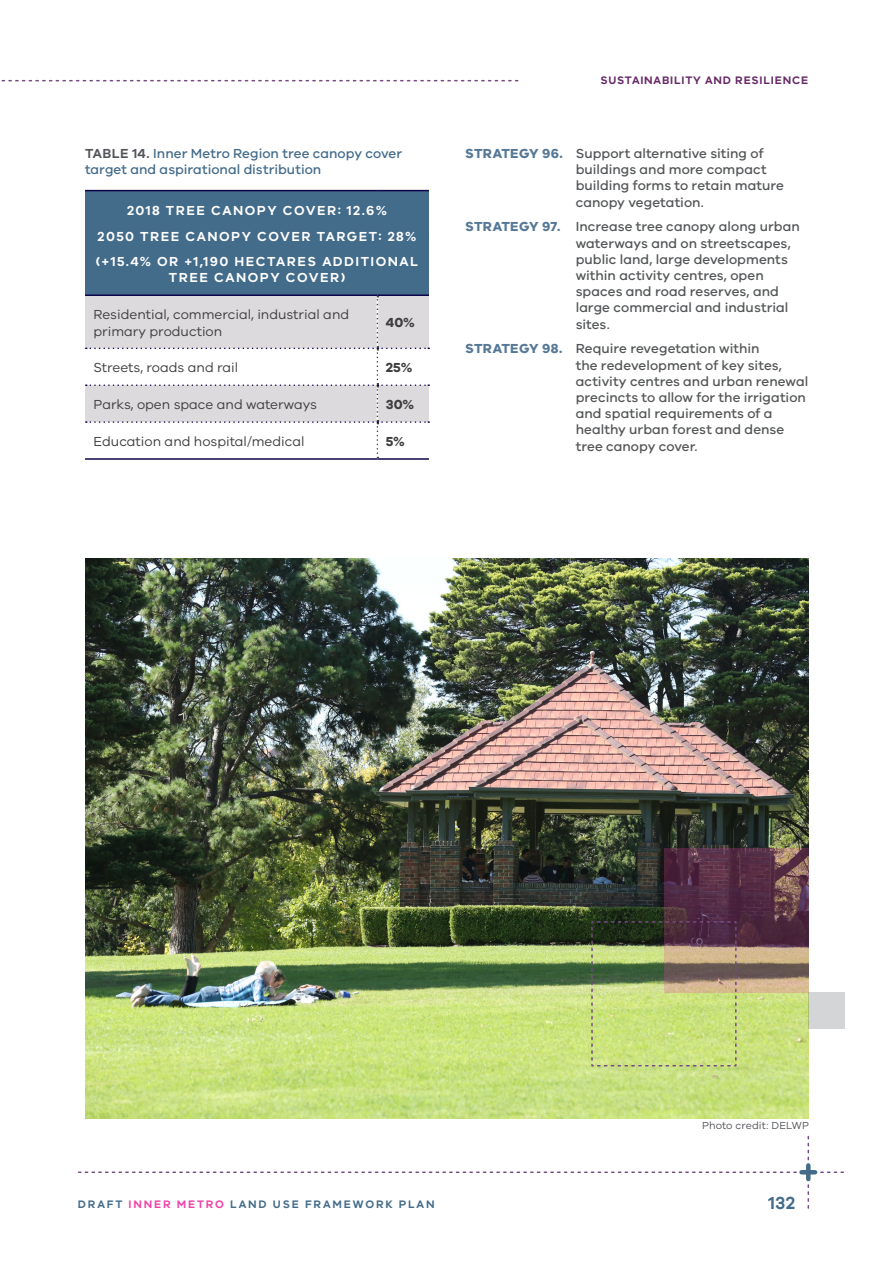
<style>
.page{position:relative;width:893px;height:1263px;background:#fff}
.page>*{position:absolute;margin:0;border:0;box-sizing:border-box;transform-origin:0 0}
.t1{font:600 18px "VIC";color:#436b8a}
.t2{font:500 13.5px/16.2px "VIC";letter-spacing:.005em;color:#545557}
.Body{font:13.5px/16.2px "VIC";color:#3e3e3f}
.Body-2{font:600 13.5px/16.2px "VIC";letter-spacing:.11em;color:#fff}
.t3{font:500 13.5px/16.2px "VIC";letter-spacing:.005em;color:#436b8a}
.Body-3{font:700 13.5px "VIC";color:#3e3e3f}
.t4{font:600 11.25px "VIC";letter-spacing:.16em;color:#436b8a}
.t5{font:600 11.25px "VIC";letter-spacing:.07em;color:#652766}
.Body-4{font:10.5px "VIC";letter-spacing:.01em;color:#54555a}
.s1{font-weight:600;color:#54555a}
.s2{font-weight:700;color:#567896}
.s3{color:#ee43a9}
</style>
<div class="page">
<svg style="left:79px;top:1136px;width:764px;height:72px"></svg>
<hr style="left:801px;top:1170px;width:14px;height:4px;background:#436b8a">
<svg style="left:806px;top:1165px;width:4px;height:14px"></svg>
<svg style="left:1px;top:80px;width:517px;height:1px"></svg>
<div style="left:85px;top:191px;width:344px;height:104px;background:#436b8a"></div>
<hr style="left:85px;top:458px;width:292px;height:2px;background:#0d0449">
<hr style="left:377px;top:458px;width:52px;height:2px;background:#0d0449">
<hr style="left:85px;top:190px;width:292px;height:1px;background:#0d0449">
<hr style="left:377px;top:190px;width:52px;height:1px;background:#0d0449">
<hr style="left:85px;top:294px;width:292px;height:2px;background:#0d0449">
<hr style="left:377px;top:294px;width:52px;height:2px;background:#0d0449">
<svg style="left:85px;top:295px;width:344px;height:163px"></svg>
<img style="left:86px;top:558px;width:723px;height:560px">
<svg style="left:664px;top:848px;width:144px;height:144px;background:#6b4851"></svg>
<svg style="left:590px;top:920px;width:147px;height:147px;background:#a1aa6c"></svg>
<div style="left:808px;top:992px;width:37px;height:36px;background:#d4d5d6"></div>
<p class="t3" style="left:85px;top:145px;width:319px"><span class="s1">TABLE 14.</span> Inner Metro Region tree canopy cover target and aspirational distribution</p>
<p class="Body-2" style="left:127px;top:202px;width:59px">2018 TREE</p>
<p class="Body-2" style="left:211px;top:202px;width:177px">CANOPY COVER: 12.6%</p>
<p class="Body-2" style="left:98px;top:227px;width:63px">2050 TREE</p>
<p class="Body-2" style="left:185px;top:227px;width:162px">CANOPY COVER TARGE</p>
<p class="Body-2" style="left:369px;top:227px;width:49px">T: 28%</p>
<p class="Body-2" style="left:169px;top:253px;width:249px;text-indent:-73px">(+15.4% OR +1,190 HECTARE S ADD ITIONAL<br>TREE</p>
<p class="Body-2" style="left:214px;top:269px;width:133px">CANOPY COVER)</p>
<p class="Body" style="left:94px;top:306px;width:257px">Residential, commercial, industrial and primary production</p>
<p class="Body-3" style="left:386px;top:315px;width:31px">40%</p>
<p class="Body" style="left:94px;top:359px;width:146px">Streets, roads and rail</p>
<p class="Body-3" style="left:386px;top:360px;width:28px">25%</p>
<p class="Body" style="left:94px;top:396px;width:225px">Parks, open space and waterways</p>
<p class="Body-3" style="left:386px;top:396px;width:30px">30%</p>
<p class="Body" style="left:94px;top:433px;width:212px">Education and hospital/medical</p>
<p class="Body-3" style="left:386px;top:433px;width:21px">5%</p>
<p class="t5" style="left:600px;top:73px;width:25px">SUSTAI</p>
<p class="t5" style="left:644px;top:73px;width:165px">NABILITY AND RESI LIENCE</p>
<p class="t2" style="left:576px;top:145px;width:210px;text-indent:-111px"><span class="s2">STRATEGY 96.</span> Support alternative siting of buildings and more compact building forms to retain mature canopy vegetation.</p>
<p class="t2" style="left:576px;top:218px;width:226px;text-indent:-111px"><span class="s2">STRATEGY 97.</span> Increase tree canopy along urban waterways and on streetscapes, public land, large developments within activity centres, open spaces and road reserves, and large commercial and industrial sites.</p>
<p class="t2" style="left:576px;top:340px;width:234px;text-indent:-111px"><span class="s2">STRATEGY 98.</span> Require revegetation within<br>the redevelopment of key sites, activity centres and urban renewal precincts to allow for the irrigation and spatial requirements of a healthy urban forest and dense tree canopy cover.</p>
<p class="Body-4" style="left:702px;top:1119px;width:108px">Photo credit: DELWP</p>
<p class="t4" style="left:78px;top:1197px;width:358px">DRAFT <span class="s3">INNER METRO</span> LAND USE FRAMEWORK PLAN</p>
<h1 class="t1" style="left:768px;top:1191px;width:28px">132</h1>
</div>
